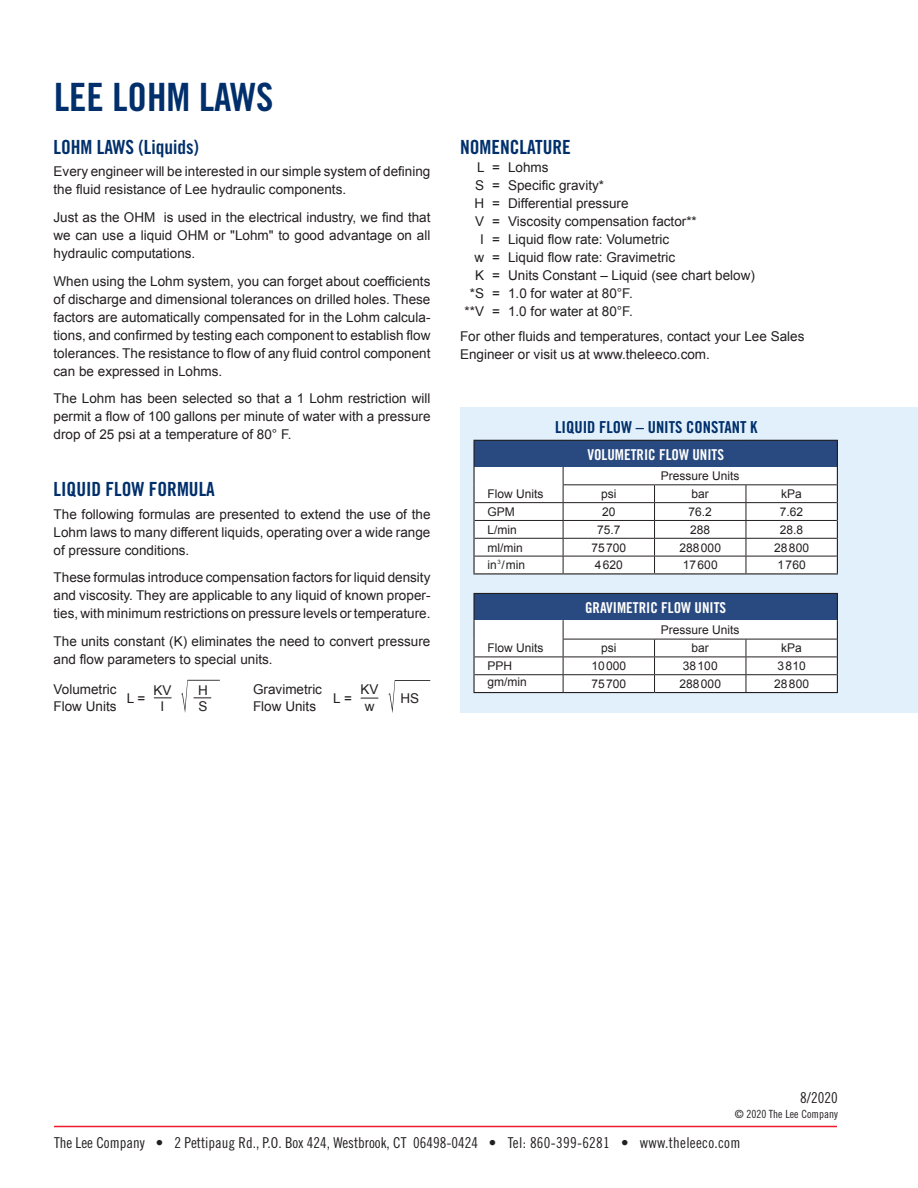
<style>
.page{position:relative;width:918px;height:1188px;background:#fff}
.page>*{position:absolute;margin:0;border:0;box-sizing:border-box;transform-origin:0 0}
.t1{font:39px "Trade Gothic Bold Cond Twenty";color:#002f6b}
.t2{font:19.5px "Trade Gothic Bold Cond Twenty";color:#002f6b}
.t3{font:16.5px "Trade Gothic Bold Cond Twenty";color:#002f6b}
.t4{font:15px "Trade Gothic Cond Eighteen";color:#231f20}
.t5{font:15px "Trade Gothic Bold Cond Twenty";color:#fff}
.t6{font:13.5px/18px "Arial";color:#231f20;text-align:justify}
.t7{font:12px "Arial";color:#231f20}
.t8{font:11.25px "Trade Gothic Cond Eighteen";color:#231f20}
</style>
<div class="page">
<hr style="left:54px;top:1126px;width:783px;height:1px;background:#ee1a2e">
<svg style="left:389px;top:680px;width:41px;height:33px"></svg>
<svg style="left:361px;top:698px;width:17px;height:1px"></svg>
<svg style="left:154px;top:697px;width:18px;height:1px"></svg>
<svg style="left:181px;top:680px;width:39px;height:33px"></svg>
<div style="left:460px;top:407px;width:458px;height:306px;background:#e1f0fa"></div>
<hr style="left:473px;top:440px;width:90px;height:1px;background:#231f20">
<hr style="left:563px;top:440px;width:92px;height:1px;background:#231f20">
<hr style="left:655px;top:440px;width:91px;height:1px;background:#231f20">
<hr style="left:746px;top:440px;width:92px;height:1px;background:#231f20">
<svg style="left:473px;top:441px;width:365px;height:133px;background:#ced5e0"></svg>
<hr style="left:473px;top:441px;width:2px;height:26px;background:#231f20">
<hr style="left:563px;top:484px;width:92px;height:1px;background:#231f20">
<hr style="left:655px;top:484px;width:91px;height:1px;background:#231f20">
<hr style="left:746px;top:484px;width:91px;height:1px;background:#231f20">
<hr style="left:475px;top:502px;width:88px;height:1px;background:#231f20">
<hr style="left:563px;top:502px;width:92px;height:1px;background:#231f20">
<hr style="left:655px;top:502px;width:91px;height:1px;background:#231f20">
<hr style="left:746px;top:502px;width:91px;height:1px;background:#231f20">
<hr style="left:475px;top:520px;width:88px;height:1px;background:#231f20">
<hr style="left:563px;top:520px;width:92px;height:1px;background:#231f20">
<hr style="left:655px;top:520px;width:91px;height:1px;background:#231f20">
<hr style="left:746px;top:520px;width:91px;height:1px;background:#231f20">
<hr style="left:475px;top:538px;width:88px;height:1px;background:#231f20">
<hr style="left:563px;top:538px;width:92px;height:1px;background:#231f20">
<hr style="left:655px;top:538px;width:91px;height:1px;background:#231f20">
<hr style="left:746px;top:538px;width:91px;height:1px;background:#231f20">
<hr style="left:475px;top:556px;width:88px;height:1px;background:#231f20">
<hr style="left:563px;top:556px;width:92px;height:1px;background:#231f20">
<hr style="left:655px;top:556px;width:91px;height:1px;background:#231f20">
<hr style="left:746px;top:556px;width:91px;height:1px;background:#231f20">
<hr style="left:473px;top:593px;width:90px;height:1px;background:#231f20">
<hr style="left:563px;top:593px;width:92px;height:1px;background:#231f20">
<hr style="left:655px;top:593px;width:91px;height:1px;background:#231f20">
<hr style="left:746px;top:593px;width:92px;height:1px;background:#231f20">
<svg style="left:473px;top:594px;width:365px;height:98px;background:#bfc8d7"></svg>
<hr style="left:473px;top:594px;width:2px;height:26px;background:#231f20">
<hr style="left:563px;top:639px;width:92px;height:1px;background:#231f20">
<hr style="left:655px;top:639px;width:91px;height:1px;background:#231f20">
<hr style="left:746px;top:639px;width:91px;height:1px;background:#231f20">
<hr style="left:475px;top:657px;width:88px;height:1px;background:#231f20">
<hr style="left:563px;top:657px;width:92px;height:1px;background:#231f20">
<hr style="left:655px;top:657px;width:91px;height:1px;background:#231f20">
<hr style="left:746px;top:657px;width:91px;height:1px;background:#231f20">
<hr style="left:475px;top:674px;width:88px;height:1px;background:#231f20">
<hr style="left:563px;top:674px;width:92px;height:1px;background:#231f20">
<hr style="left:655px;top:674px;width:91px;height:1px;background:#231f20">
<hr style="left:746px;top:674px;width:91px;height:1px;background:#231f20">
<hr style="left:473px;top:692px;width:90px;height:1px;background:#231f20">
<hr style="left:563px;top:692px;width:92px;height:1px;background:#231f20">
<hr style="left:655px;top:692px;width:91px;height:1px;background:#231f20">
<hr style="left:746px;top:692px;width:92px;height:1px;background:#231f20">
<p class="t1" style="left:54px;top:73px;width:221px">LEE LOHM LAWS</p>
<p class="t2" style="left:54px;top:135px;width:147px">LOHM LAWS (Liquids)</p>
<p class="t6" style="left:54px;top:162px;width:378px">Every engineer will be interested in our simple system of defining the fluid resistance of Lee hydraulic components.</p>
<p class="t6" style="left:54px;top:208px;width:378px">Just as the OHM is used in the electrical industry, we find that we can use a liquid OHM or "Lohm" to good advantage on all hydraulic computations.</p>
<p class="t6" style="left:54px;top:272px;width:378px">When using the Lohm system, you can forget about coefficients of discharge and dimensional tolerances on drilled holes. These factors are automatically compensated for in the Lohm calcula&shy;tions, and confirmed by testing each component to establish flow tolerances. The resistance to flow of any fluid control component can be expressed in Lohms.</p>
<p class="t6" style="left:54px;top:390px;width:378px">The Lohm has been selected so that a 1 Lohm restriction will permit a flow of 100 gallons per minute of water with a pressure drop of 25 psi at a temperature of 80° F.</p>
<p class="t2" style="left:54px;top:478px;width:163px">LIQUID FLOW FORMULA</p>
<p class="t6" style="left:54px;top:505px;width:378px">The following formulas are presented to extend the use of the Lohm laws to many different liquids, operating over a wide range of pressure conditions.</p>
<p class="t6" style="left:54px;top:569px;width:378px">These formulas introduce compensation factors for liquid density and viscosity. They are applicable to any liquid of known proper&shy;ties, with minimum restrictions on pressure levels or temperature.</p>
<p class="t6" style="left:54px;top:632px;width:378px">The units constant (K) eliminates the need to convert pressure and flow parameters to special units.</p>
<p class="t6" style="left:54px;top:680px;width:65px">Volumetric</p>
<p class="t6" style="left:253px;top:680px;width:70px">Gravimetric</p>
<p class="t6" style="left:54px;top:697px;width:65px">Flow Units</p>
<p class="t6" style="left:253px;top:697px;width:65px">Flow Units</p>
<p class="t6" style="left:361px;top:681px;width:20px">KV</p>
<p class="t6" style="left:365px;top:697px;width:11px">w</p>
<p class="t6" style="left:153px;top:681px;width:20px">KV</p>
<p class="t6" style="left:198px;top:681px;width:11px">H</p>
<p class="t6" style="left:161px;top:697px;width:5px">I</p>
<p class="t6" style="left:198px;top:697px;width:11px">S</p>
<p class="t6" style="left:127px;top:689px;width:20px">L =</p>
<p class="t6" style="left:333px;top:689px;width:20px">L =</p>
<p class="t6" style="left:400px;top:689px;width:20px">HS</p>
<p class="t2" style="left:460px;top:135px;width:112px">NOMENCLATURE</p>
<p class="t6" style="left:477px;top:158px;width:73px">L = Lohms</p>
<p class="t6" style="left:475px;top:176px;width:131px">S = Specific gravity*</p>
<p class="t6" style="left:474px;top:194px;width:156px">H = Differential pressure</p>
<p class="t6" style="left:475px;top:212px;width:223px">V = Viscosity compensation factor**</p>
<p class="t6" style="left:480px;top:230px;width:191px">I = Liquid flow rate: Volumetric</p>
<p class="t6" style="left:474px;top:248px;width:203px">w = Liquid flow rate: Gravimetric</p>
<p class="t6" style="left:475px;top:266px;width:281px">K = Units Constant – Liquid (see chart below)</p>
<p class="t6" style="left:470px;top:284px;width:164px">*S = 1.0 for water at 80°F.</p>
<p class="t6" style="left:465px;top:302px;width:170px">**V = 1.0 for water at 80°F.</p>
<p class="t6" style="left:460px;top:327px;width:346px">For other fluids and temperatures, contact your Lee Sales<br>Engineer or visit us at www.theleeco.com.</p>
<p class="t3" style="left:555px;top:417px;width:204px">LIQUID FLOW – UNITS CONSTANT K</p>
<p class="t5" style="left:587px;top:445px;width:138px">VOLUMETRIC FLOW UNITS</p>
<p class="t7" style="left:661px;top:469px;width:80px">Pressure Units</p>
<p class="t7" style="left:488px;top:487px;width:58px">Flow Units</p>
<p class="t7" style="left:601px;top:487px;width:17px">psi</p>
<p class="t7" style="left:692px;top:487px;width:19px">bar</p>
<p class="t7" style="left:781px;top:487px;width:22px">kPa</p>
<p class="t7" style="left:488px;top:505px;width:29px">GPM</p>
<p class="t7" style="left:602px;top:505px;width:15px">20</p>
<p class="t7" style="left:689px;top:505px;width:25px">76.2</p>
<p class="t7" style="left:780px;top:505px;width:25px">7.62</p>
<p class="t7" style="left:488px;top:523px;width:31px">L/min</p>
<p class="t7" style="left:597px;top:523px;width:25px">75.7</p>
<p class="t7" style="left:690px;top:523px;width:22px">288</p>
<p class="t7" style="left:780px;top:523px;width:25px">28.8</p>
<p class="t7" style="left:488px;top:541px;width:37px">ml/min</p>
<p class="t7" style="left:591px;top:541px;width:36px">75700</p>
<p class="t7" style="left:679px;top:541px;width:43px">288000</p>
<p class="t7" style="left:774px;top:541px;width:36px">28800</p>
<p class="t7" style="left:488px;top:558px;width:39px">in<sup>3</sup>/min</p>
<p class="t7" style="left:595px;top:558px;width:30px">4620</p>
<p class="t7" style="left:683px;top:558px;width:36px">17600</p>
<p class="t7" style="left:777px;top:558px;width:30px">1760</p>
<p class="t5" style="left:585px;top:598px;width:143px">GRAVIMETRIC FLOW UNITS</p>
<p class="t7" style="left:661px;top:623px;width:80px">Pressure Units</p>
<p class="t7" style="left:488px;top:641px;width:58px">Flow Units</p>
<p class="t7" style="left:601px;top:641px;width:17px">psi</p>
<p class="t7" style="left:692px;top:641px;width:19px">bar</p>
<p class="t7" style="left:781px;top:641px;width:22px">kPa</p>
<p class="t7" style="left:488px;top:659px;width:26px">PPH</p>
<p class="t7" style="left:591px;top:659px;width:36px">10000</p>
<p class="t7" style="left:683px;top:659px;width:36px">38100</p>
<p class="t7" style="left:777px;top:659px;width:30px">3810</p>
<p class="t7" style="left:488px;top:675px;width:41px">gm/min</p>
<p class="t7" style="left:591px;top:677px;width:36px">75700</p>
<p class="t7" style="left:679px;top:677px;width:43px">288000</p>
<p class="t7" style="left:774px;top:677px;width:36px">28800</p>
<p class="t4" style="left:800px;top:1089px;width:39px">8/2020</p>
<p class="t8" style="left:735px;top:1107px;width:105px">© 2020 The Lee Company</p>
<p class="t4" style="left:54px;top:1133px;width:688px">The Lee Company • 2 Pettipaug Rd., P.O. Box 424, Westbrook, CT 06498-0424 • Tel: 860-399-6281 • www.theleeco.com</p>
</div>
